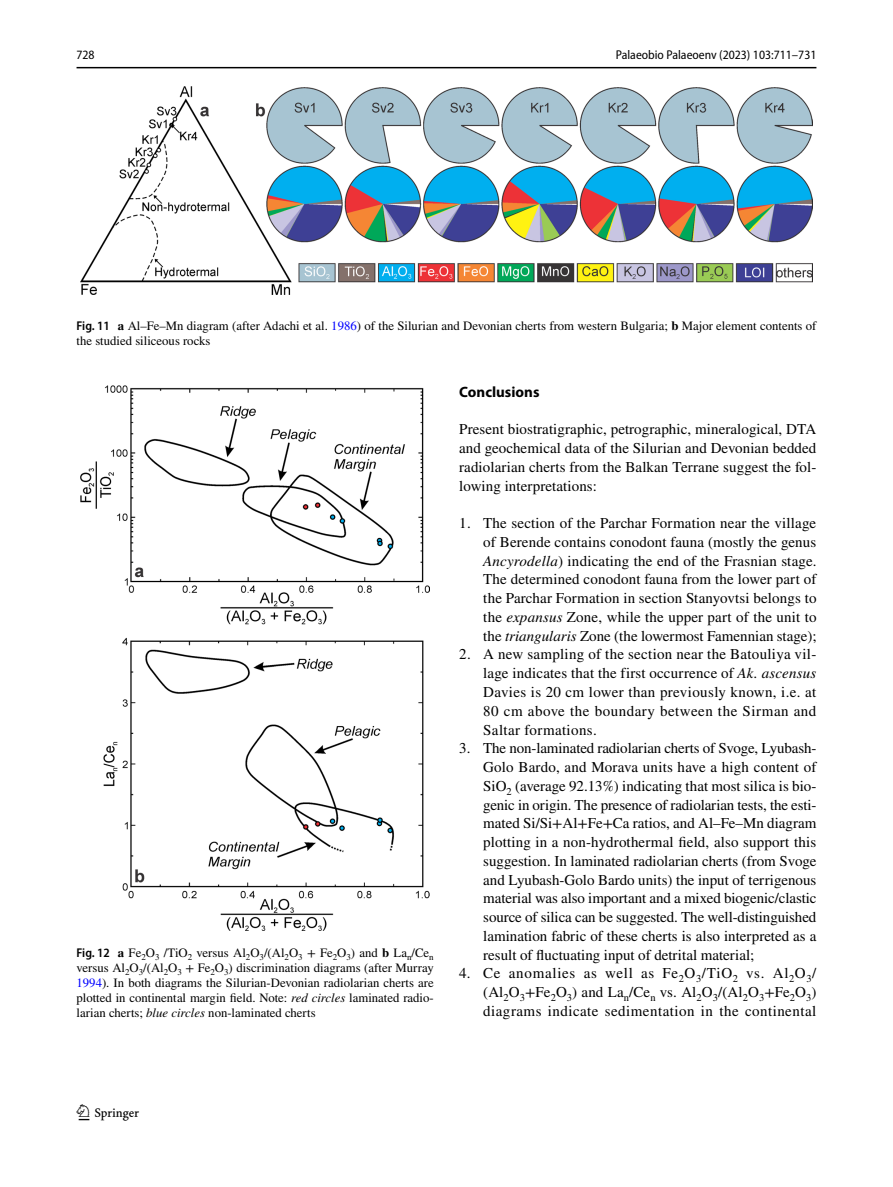
<style>
.page{position:relative;width:893px;height:1187px;background:#fff}
.page>*{position:absolute;margin:0;border:0;box-sizing:border-box;transform-origin:0 0}
.t1{font:22.5px "Springnew Regular 2";color:#000}
.t2{font:15px/18.8px "STIX";letter-spacing:.01em;color:#000;text-align:justify}
.t3{font:700 15px "Myriad Pro";color:#000}
.t4{font:12.75px/15px "STIX";color:#000}
.t5{font:semi-condensed 12.75px "Myriad Pro";color:#000}
.s1{font-family:"Myriad Pro";font-weight:600;font-stretch:semi-condensed}
.s2{font-weight:700}
.s3{color:#00f}
.s4{font-style:italic}
</style>
<div class="page">
<hr style="left:77px;top:67px;width:739px;height:1px;background:#000">
<img style="left:81px;top:87px;width:731px;height:208px">
<img style="left:81px;top:385px;width:348px;height:545px">
<p class="t5" style="left:77px;top:48px;width:20px">728</p>
<p class="t5" style="left:616px;top:48px;width:202px">Palaeobio Palaeoenv (2023) 103:711–731</p>
<p class="t4" style="left:77px;top:319px;width:741px"><span class="s1">Fig. 11</span> <span class="s2">a</span> Al–Fe–Mn diagram (after Adachi et al. <span class="s3">1986</span>) of the Silurian and Devonian cherts from western Bulgaria; <span class="s2">b</span> Major element contents of the studied siliceous rocks</p>
<p class="t4" style="left:77px;top:945px;width:359px;text-align:justify"><span class="s1">Fig. 12</span> <span class="s2">a</span> Fe<sub>2</sub>O<sub>3</sub> /TiO<sub>2</sub> versus Al<sub>2</sub>O<sub>3</sub>/(Al<sub>2</sub>O<sub>3</sub> + Fe<sub>2</sub>O<sub>3</sub>) and <span class="s2">b</span> La<sub>n</sub>/Ce<sub>n </sub>versus Al<sub>2</sub>O<sub>3</sub>/(Al<sub>2</sub>O<sub>3</sub> + Fe<sub>2</sub>O<sub>3</sub>) discrimination diagrams (after Murray <span class="s3">1994</span>). In both diagrams the Silurian-Devonian radiolarian cherts are plotted in continental margin field. Note: <span class="s4">red circles</span> laminated radio&shy;larian cherts; <span class="s4">blue circles</span> non-laminated cherts</p>
<p class="t3" style="left:459px;top:382px;width:82px">Conclusions</p>
<p class="t2" style="left:459px;top:421px;width:359px">Present biostratigraphic, petrographic, mineralogical, DTA and geochemical data of the Silurian and Devonian bedded radiolarian cherts from the Balkan Terrane suggest the fol&shy;lowing interpretations:</p>
<p class="t2" style="left:483px;top:514px;width:335px;text-indent:-24px">1. The section of the Parchar Formation near the village of Berende contains conodont fauna (mostly the genus <span class="s4">Ancyrodella</span>) indicating the end of the Frasnian stage.<br>The determined conodont fauna from the lower part of the Parchar Formation in section Stanyovtsi belongs to the <span class="s4">expansus</span> Zone, while the upper part of the unit to the <span class="s4">triangularis</span> Zone (the lowermost Famennian stage);</p>
<p class="t2" style="left:483px;top:646px;width:335px;text-indent:-24px">2. A new sampling of the section near the Batouliya vil&shy;lage indicates that the first occurrence of <span class="s4">Ak. ascensus </span>Davies is 20 cm lower than previously known, i.e. at 80 cm above the boundary between the Sirman and Saltar formations.</p>
<p class="t2" style="left:483px;top:739px;width:335px;text-indent:-24px">3. The non-laminated radiolarian cherts of Svoge, Lyubash-Golo Bardo, and Morava units have a high content of SiO<sub>2</sub> (average 92.13%) indicating that most silica is bio&shy;genic in origin. The presence of radiolarian tests, the esti&shy;mated Si/Si+Al+Fe+Ca ratios, and Al–Fe–Mn diagram plotting in a non-hydrothermal field, also support this suggestion. In laminated radiolarian cherts (from Svoge and Lyubash-Golo Bardo units) the input of terrigenous material was also important and a mixed biogenic/clastic source of silica can be suggested. The well-distinguished lamination fabric of these cherts is also interpreted as a result of fluctuating input of detrital material;</p>
<p class="t2" style="left:483px;top:964px;width:335px;text-indent:-24px">4. Ce anomalies as well as Fe<sub>2</sub>O<sub>3</sub>/TiO<sub>2</sub> vs. Al<sub>2</sub>O<sub>3</sub>/ (Al<sub>2</sub>O<sub>3</sub>+Fe<sub>2</sub>O<sub>3</sub>) and La<sub>n</sub>/Ce<sub>n</sub> vs. Al<sub>2</sub>O<sub>3</sub>/(Al<sub>2</sub>O<sub>3</sub>+Fe<sub>2</sub>O<sub>3</sub>) diagrams indicate sedimentation in the continental</p>
<h1 class="t1" style="left:79px;top:1104px;width:62px">1 3</h1>
</div>
